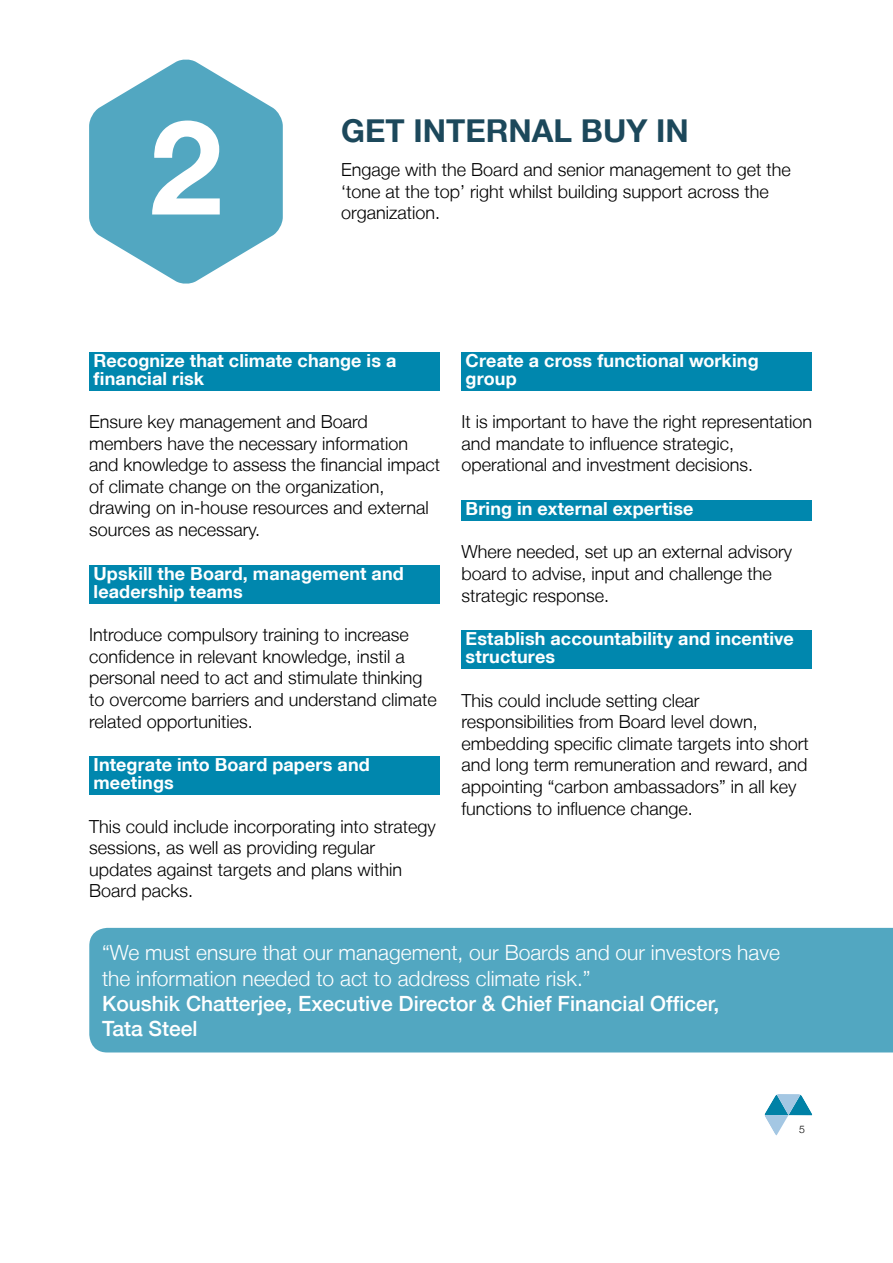
<style>
.page{position:relative;width:893px;height:1263px;background:#fff}
.page>*{position:absolute;margin:0;border:0;box-sizing:border-box;transform-origin:0 0}
.t1{font:700 131.55px "Helvetica Neue LT";color:#fff}
.t2{font:700 31.5px "Helvetica Neue LT";color:#1c485b}
.t3{font:300 21px/25.2px "Helvetica Neue LT";color:#fff}
.t4{font:500 21px/25.2px "Helvetica Neue LT";color:#fff}
.t5{font:300 18px/21.6px "Helvetica Neue LT";color:#000}
.t6{font:700 18px/18px "Helvetica Neue LT";letter-spacing:.005em;color:#fff}
.t7{font:300 10.5px "Helvetica Neue LT";color:#000}
</style>
<div class="page">
<svg style="left:765px;top:1094px;width:47px;height:41px"></svg>
<div style="left:89px;top:928px;width:804px;height:124px;background:#52a7c1"></div>
<div style="left:89px;top:352px;width:351px;height:38px;background:#0087ae"></div>
<div style="left:89px;top:565px;width:351px;height:38px;background:#0087ae"></div>
<div style="left:89px;top:756px;width:351px;height:39px;background:#0087ae"></div>
<div style="left:461px;top:352px;width:351px;height:38px;background:#0087ae"></div>
<div style="left:461px;top:500px;width:351px;height:20px;background:#0087ae"></div>
<div style="left:461px;top:630px;width:351px;height:39px;background:#0087ae"></div>
<svg style="left:89px;top:59px;width:194px;height:225px"></svg>
<h1 class="t1" style="left:149px;top:86px;width:75px">2</h1>
<h2 class="t2" style="left:341px;top:111px;width:349px">GET INTERNAL BUY IN</h2>
<p class="t5" style="left:341px;top:158px;width:451px">Engage with the Board and senior management to get the ‘tone at the top’ right whilst building support across the</p>
<p class="t5" style="left:341px;top:202px;width:101px">organization.</p>
<p class="t6" style="left:94px;top:351px;width:304px">Recognize that climate change is a financial risk</p>
<p class="t5" style="left:89px;top:410px;width:352px">Ensure key management and Board members have the necessary information and knowledge to assess the financial impact of climate change on the organization, drawing on in-house resources and external sources as necessary.</p>
<p class="t6" style="left:94px;top:564px;width:312px">Upskill the Board, management and leadership teams</p>
<p class="t5" style="left:89px;top:623px;width:349px">Introduce compulsory training to increase confidence in relevant knowledge, instil a personal need to act and stimulate thinking to overcome barriers and understand climate related opportunities.</p>
<p class="t6" style="left:94px;top:756px;width:278px">Integrate into Board papers and meetings</p>
<p class="t5" style="left:89px;top:815px;width:348px">This could include incorporating into strategy sessions, as well as providing regular updates against targets and plans within Board packs.</p>
<p class="t6" style="left:466px;top:351px;width:295px">Create a cross functional working group</p>
<p class="t5" style="left:461px;top:410px;width:352px">It is important to have the right representation and mandate to influence strategic, operational and investment decisions.</p>
<p class="t6" style="left:466px;top:499px;width:229px">Bring in external expertise</p>
<p class="t5" style="left:461px;top:541px;width:332px">Where needed, set up an external advisory board to advise, input and challenge the strategic response.</p>
<p class="t6" style="left:466px;top:630px;width:330px">Establish accountability and incentive structures</p>
<p class="t5" style="left:461px;top:689px;width:349px">This could include setting clear responsibilities from Board level down, embedding specific climate targets into short and long term remuneration and reward, and appointing “carbon ambassadors” in all key functions to influence change.</p>
<p class="t3" style="left:102px;top:940px;width:679px">“We must ensure that our management, our Boards and our investors have the information needed to act to address climate risk.”</p>
<p class="t4" style="left:102px;top:990px;width:619px">Koushik Chatterjee, Executive Director &amp; Chief Financial Officer,<br>Tata Steel</p>
<p class="t7" style="left:799px;top:1122px;width:7px">5</p>
</div>
